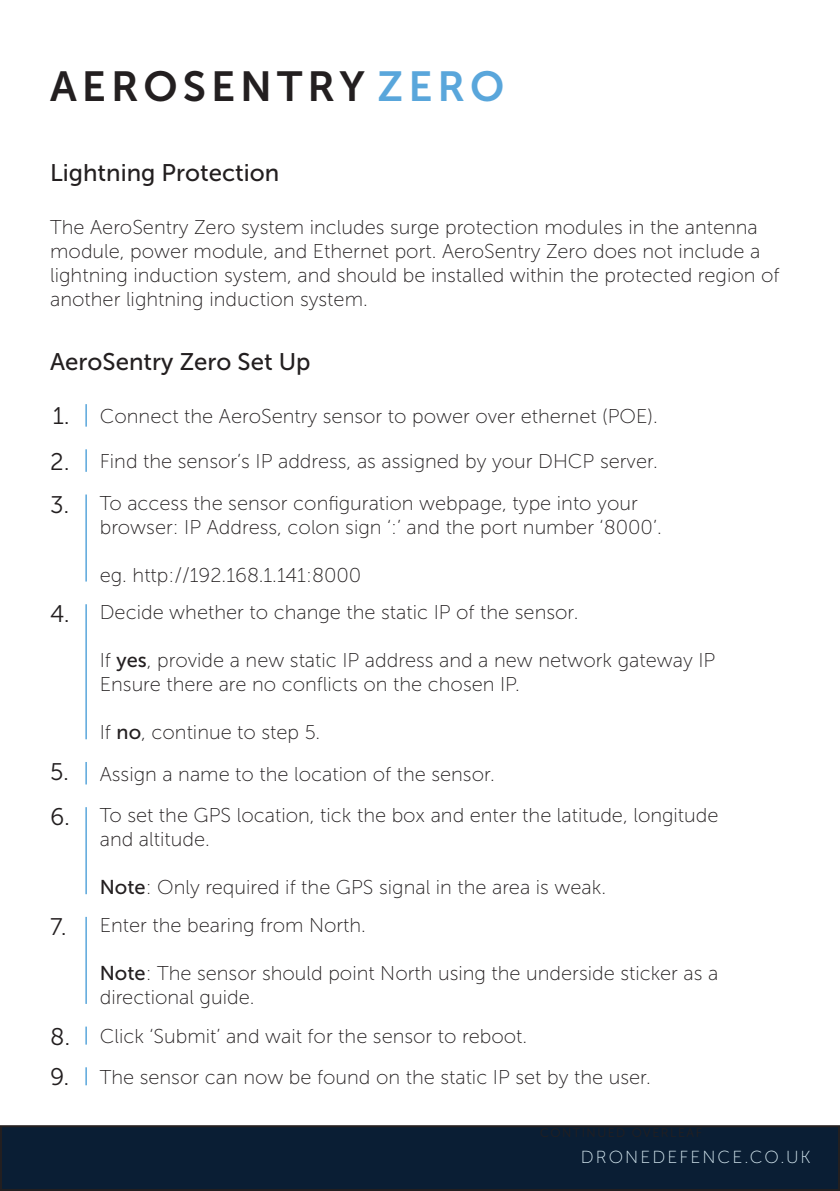
<style>
.page{position:relative;width:840px;height:1191px;background:#fff}
.page>*{position:absolute;margin:0;border:0;box-sizing:border-box;transform-origin:0 0}
.t1{font:42px "Museo Sans 700";letter-spacing:.12em;color:#231f20}
.t2{font:24px "Museo Sans 500";color:#231f20}
.t3{font:20px/24px "Museo Sans 100";color:#231f20}
.t4{font:17.4px "Museo Sans 100";letter-spacing:.12em;color:#daedf5}
.s1{color:#59a6db}
.s2{font-family:"Museo Sans 300";font-size:24px}
.s3{font-family:"Museo Sans 500"}
</style>
<div class="page">
<div style="left:1px;top:1126px;width:837px;height:64px;background:#0a1e34"></div>
<div style="left:0;top:1125px;width:839px;height:66px;border:2px solid #231f20"></div>
<hr style="left:85px;top:404px;width:2px;height:22px;background:#59a6db">
<hr style="left:85px;top:449px;width:2px;height:23px;background:#59a6db">
<hr style="left:85px;top:494px;width:2px;height:87px;background:#59a6db">
<hr style="left:85px;top:604px;width:2px;height:135px;background:#59a6db">
<hr style="left:85px;top:762px;width:2px;height:22px;background:#59a6db">
<hr style="left:85px;top:807px;width:2px;height:87px;background:#59a6db">
<hr style="left:85px;top:917px;width:2px;height:87px;background:#59a6db">
<svg style="left:85px;top:1026px;width:2px;height:18px"></svg>
<svg style="left:85px;top:1067px;width:2px;height:18px"></svg>
<h1 class="t1" style="left:50px;top:63px;width:455px">AEROSENTRY <span class="s1">ZERO</span></h1>
<p class="t2" style="left:50px;top:159px;width:230px">Lightning Protection</p>
<p class="t3" style="left:50px;top:215px;width:730px">The AeroSentry Zero system includes surge protection modules in the antenna module, power module, and Ethernet port. AeroSentry Zero does not include a lightning induction system, and should be installed within the protected region of another lightning induction system.</p>
<p class="t2" style="left:50px;top:349px;width:262px">AeroSentry Zero Set Up</p>
<p class="t3" style="left:53px;top:404px;width:606px"><span class="s2">1.</span> Connect the AeroSentry sensor to power over ethernet (POE).</p>
<p class="t3" style="left:50px;top:449px;width:609px"><span class="s2">2.</span> Find the sensor’s IP address, as assigned by your DHCP server.</p>
<p class="t3" style="left:100px;top:491px;width:563px;text-indent:-50px"><span class="s2">3.</span> To access the sensor configuration webpage, type into your browser: IP Address, colon sign ‘:’ and the port number ‘8000’.</p>
<p class="t3" style="left:100px;top:563px;width:263px">eg. http://192.168.1.141:8000</p>
<p class="t3" style="left:50px;top:600px;width:529px"><span class="s2">4.</span> Decide whether to change the static IP of the sensor.</p>
<p class="t3" style="left:100px;top:648px;width:616px">If <span class="s3">yes</span>, provide a new static IP address and a new network gateway IP<br>Ensure there are no conflicts on the chosen IP.</p>
<p class="t3" style="left:100px;top:720px;width:222px">If <span class="s3">no</span>, continue to step 5.</p>
<p class="t3" style="left:50px;top:762px;width:446px"><span class="s2">5.</span> Assign a name to the location of the sensor.</p>
<p class="t3" style="left:100px;top:803px;width:620px;text-indent:-50px"><span class="s2">6.</span> To set the GPS location, tick the box and enter the latitude, longitude and altitude.</p>
<p class="t3" style="left:100px;top:875px;width:507px"><span class="s3">Note</span>: Only required if the GPS signal in the area is weak.</p>
<p class="t3" style="left:50px;top:913px;width:317px"><span class="s2">7.</span> Enter the bearing from North.</p>
<p class="t3" style="left:100px;top:961px;width:619px"><span class="s3">Note</span>: The sensor should point North using the underside sticker as a directional guide.</p>
<p class="t3" style="left:50px;top:1024px;width:478px"><span class="s2">8.</span> Click ‘Submit’ and wait for the sensor to reboot.</p>
<p class="t3" style="left:50px;top:1065px;width:602px"><span class="s2">9.</span> The sensor can now be found on the static IP set by the user.</p>
<p class="t4" style="left:580px;top:1148px;width:231px">DRONEDEFENCE.CO.UK</p>
</div>
